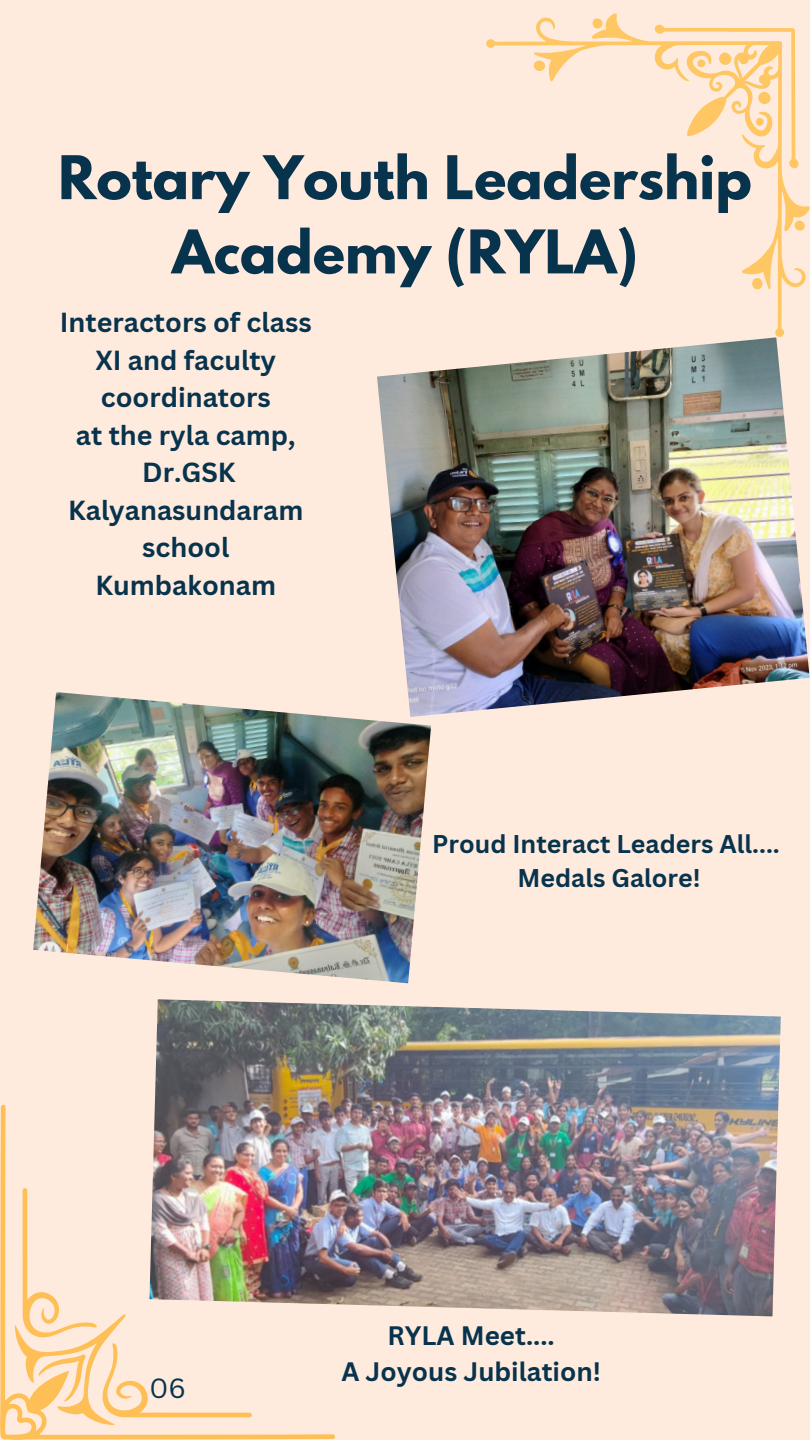
<style>
.page{position:relative;width:810px;height:1440px;background:#ffebde}
.page>*{position:absolute;margin:0;border:0;box-sizing:border-box;transform-origin:0 0}
.t1{font:700 53.3px/74.2px "League Spartan";color:#08334d;text-align:center}
.t2{font:27px "Canva Sans";color:#08334d}
.t3{font:700 26.9px/37.6px "Canva Sans";color:#08334d;text-align:center}
.t4{font:700 26px "Canva Sans";color:#08334d}
.t5{font:700 25px "Canva Sans";color:#08334d}
</style>
<div class="page">
<img style="left:33px;top:692px;width:398px;height:291px">
<img style="left:377px;top:337px;width:433px;height:380px">
<svg style="left:0;top:1105px;width:335px;height:335px"></svg>
<svg style="left:486px;top:13px;width:324px;height:324px"></svg>
<img style="left:149px;top:999px;width:632px;height:317px">
<p class="t1" style="left:58px;top:147px;width:695px">Rotary Youth Leadership<br>Academy (RYLA)</p>
<p class="t3" style="left:60px;top:303px;width:253px">Interactors of class<br>XI and faculty coordinators</p>
<p class="t3" style="left:76px;top:415px;width:221px">at the ryla camp,</p>
<p class="t3" style="left:68px;top:453px;width:237px">Dr.GSK<br>Kalyanasundaram school</p>
<p class="t3" style="left:95px;top:566px;width:182px">Kumbakonam</p>
<p class="t5" style="left:432px;top:826px;width:349px">Proud Interact Leaders All....</p>
<p class="t5" style="left:517px;top:860px;width:185px">Medals Galore!</p>
<p class="t2" style="left:149px;top:1369px;width:38px">06</p>
<p class="t4" style="left:388px;top:1318px;width:169px">RYLA Meet....</p>
<p class="t4" style="left:341px;top:1354px;width:261px">A Joyous Jubilation!</p>
</div>
